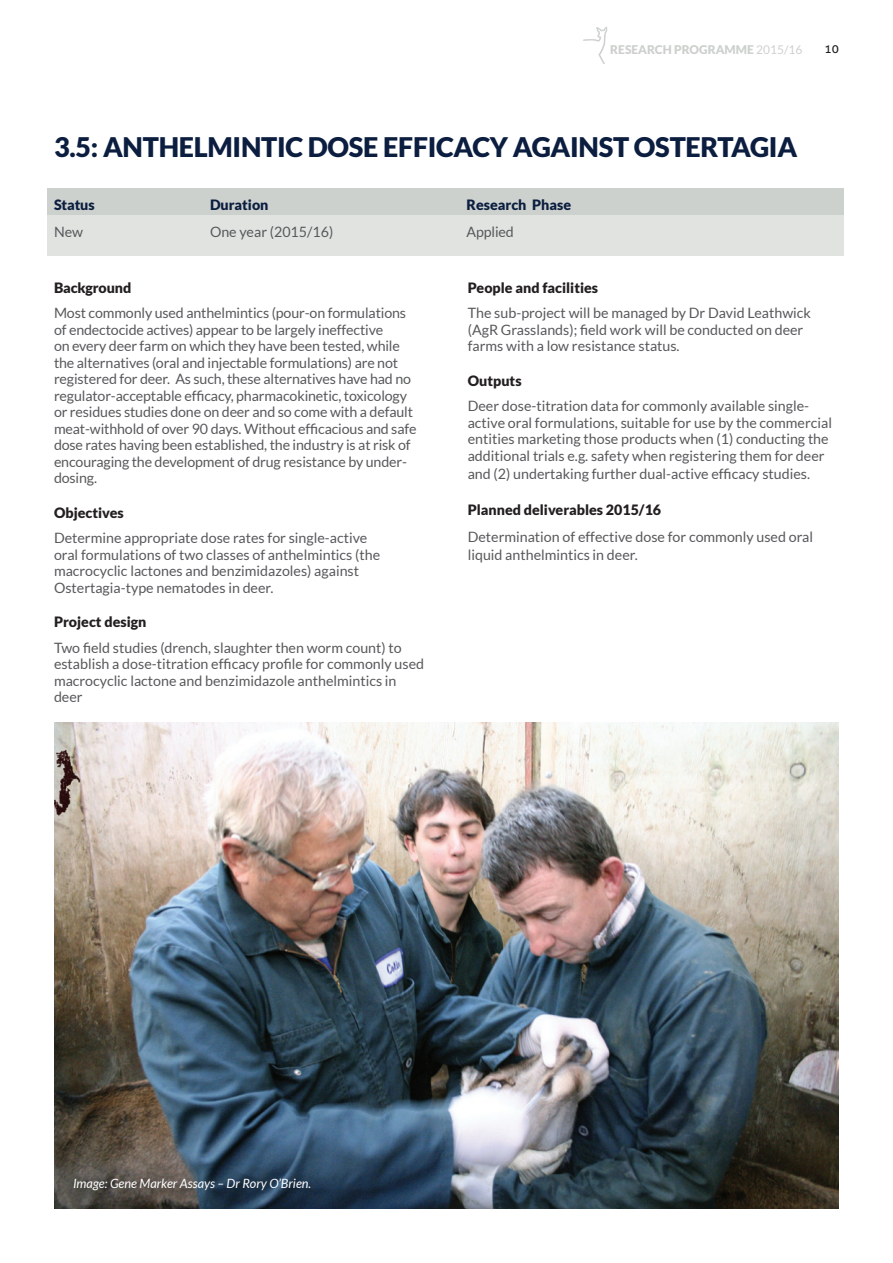
<style>
.page{position:relative;width:893px;height:1263px;background:#fff}
.page>*{position:absolute;margin:0;border:0;box-sizing:border-box;transform-origin:0 0}
.t1{font:900 27px "Lato";letter-spacing:-.01em;color:#0c1e40}
.t2{font:14.25px/16.5px "Lato";color:#57585a}
.t3{font:900 14.25px "Lato";color:#231f20}
.t4{font:900 14.25px "Lato";color:#0c1e40}
.t5{font:italic 12.75px "Lato";color:#fff}
.t6{font:900 12px "Lato";color:#cdd1cd}
.t7{font:12px "Aller";color:#231f20}
.s1{font-weight:400}
</style>
<div class="page">
<svg style="left:583px;top:26px;width:24px;height:38px"></svg>
<div style="left:47px;top:188px;width:797px;height:68px;background:#e1e3e1"></div>
<div style="left:47px;top:188px;width:797px;height:27px;background:#cdd1cd"></div>
<img style="left:54px;top:722px;width:785px;height:486px">
<p class="t6" style="left:610px;top:42px;width:194px">Research programme <span class="s1">2015/16</span></p>
<p class="t7" style="left:825px;top:42px;width:16px">10</p>
<h1 class="t1" style="left:54px;top:131px;width:106px">3.5: Anthel</h1>
<h1 class="t1" style="left:208px;top:131px;width:326px">mintic dose efficacy aga</h1>
<h1 class="t1" style="left:570px;top:131px;width:166px">inst Oste rtag</h1>
<h1 class="t1" style="left:769px;top:131px;width:24px">ia</h1>
<p class="t4" style="left:54px;top:196px;width:42px">Status</p>
<p class="t4" style="left:210px;top:196px;width:60px">Duration</p>
<p class="t4" style="left:466px;top:196px;width:106px">Research Phase</p>
<p class="t2" style="left:54px;top:223px;width:31px">New</p>
<p class="t2" style="left:210px;top:223px;width:125px">One year (2015/16)</p>
<p class="t2" style="left:466px;top:223px;width:49px">Applied</p>
<p class="t3" style="left:54px;top:279px;width:79px">Background</p>
<p class="t2" style="left:54px;top:305px;width:364px">Most commonly used anthelmintics (pour-on formulations of endectocide actives) appear to be largely ineffective<br>on every deer farm on which they have been tested, while the alternatives (oral and injectable formulations) are not registered for deer. As such, these alternatives have had no regulator-acceptable efficacy, pharmacokinetic, toxicology or residues studies done on deer and so come with a default meat-withhold of over 90 days. Without efficacious and safe dose rates having been established, the industry is at risk of encouraging the development of drug resistance by under&shy;dosing.</p>
<p class="t3" style="left:54px;top:504px;width:71px">Objectives</p>
<p class="t2" style="left:54px;top:530px;width:328px">Determine appropriate dose rates for single-active oral formulations of two classes of anthelmintics (the macrocyclic lactones and benzimidazoles) against Ostertagia-type nematodes in deer.</p>
<p class="t3" style="left:54px;top:614px;width:94px">Project design</p>
<p class="t2" style="left:54px;top:639px;width:372px">Two field studies (drench, slaughter then worm count) to establish a dose-titration efficacy profile for commonly used macrocyclic lactone and benzimidazole anthelmintics in deer</p>
<p class="t3" style="left:468px;top:279px;width:132px">People and facilities</p>
<p class="t2" style="left:468px;top:305px;width:345px">The sub-project will be managed by Dr David Leathwick (AgR Grasslands); field work will be conducted on deer farms with a low resistance status.</p>
<p class="t3" style="left:468px;top:372px;width:55px">Outputs</p>
<p class="t2" style="left:468px;top:398px;width:366px">Deer dose-titration data for commonly available single&shy;active oral formulations, suitable for use by the commercial entities marketing those products when (1) conducting the additional trials e.g. safety when registering them for deer</p>
<p class="t2" style="left:468px;top:465px;width:344px">and (2) undertaking further dual-active efficacy studies.</p>
<p class="t3" style="left:468px;top:501px;width:195px">Planned deliverables 2015/16</p>
<p class="t2" style="left:468px;top:528px;width:347px;line-height:18px">Determination of effective dose for commonly used oral liquid anthelmintics in deer.</p>
<p class="t5" style="left:73px;top:1176px;width:240px">Image: Gene Marker Assays – Dr Rory O’Brien.</p>
</div>
